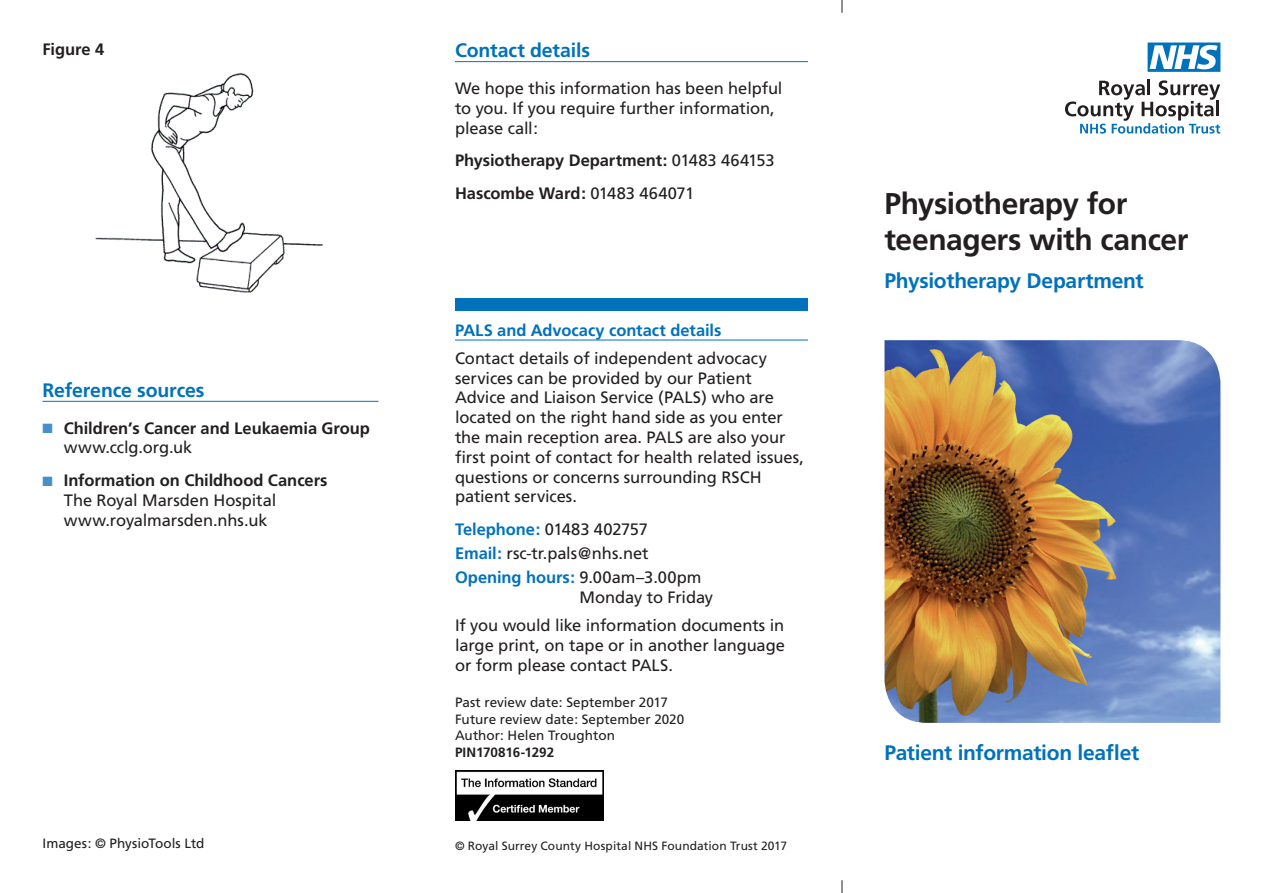
<style>
.page{position:relative;width:1263px;height:893px;background:#fff}
.page>*{position:absolute;margin:0;border:0;box-sizing:border-box;transform-origin:0 0}
.t1{font:700 30px/36px "Frutiger";letter-spacing:-.015em;color:#231f20}
.t2{font:700 21px "Frutiger";letter-spacing:-.015em;color:#0072bc}
.t3{font:700 19.5px "Frutiger";letter-spacing:-.01em;color:#0072bc}
.t4{font:16.5px/19.8px "Frutiger";letter-spacing:-.005em;color:#231f20}
.t5{font:700 16.5px/32.5px "Frutiger";letter-spacing:-.005em;color:#231f20}
.t6{font:700 16.5px "Frutiger";color:#0072bc}
.t7{font:13.5px/16.5px "Frutiger";color:#231f20}
.t8{font:700 13.5px "Frutiger";letter-spacing:-.01em;color:#231f20}
.t9{font:12px "Frutiger";letter-spacing:.005em;color:#231f20}
.s1{color:#478ecb}
.s2{font-weight:400}
.s3{font-weight:700}
.s4{font-weight:700;color:#0072bc}
</style>
<div class="page">
<svg style="left:1147px;top:43px;width:73px;height:29px"></svg>
<svg style="left:1065px;top:80px;width:155px;height:54px"></svg>
<div style="left:455px;top:298px;width:353px;height:12px;background:#0072bc"></div>
<hr style="left:455px;top:340px;width:353px;height:1px;background:#0072bc">
<img style="left:456px;top:770px;width:147px;height:51px">
<svg style="left:842px;top:0;width:1px;height:13px"></svg>
<svg style="left:842px;top:880px;width:1px;height:13px"></svg>
<hr style="left:455px;top:61px;width:353px;height:1px;background:#0072bc">
<hr style="left:43px;top:401px;width:335px;height:1px;background:#0072bc">
<img style="left:95px;top:73px;width:228px;height:220px">
<img style="left:884px;top:340px;width:336px;height:383px">
<p class="t5" style="left:43px;top:33px;width:63px">Figure 4</p>
<p class="t3" style="left:43px;top:379px;width:164px">Reference sources</p>
<p class="t5" style="left:64px;top:418px;width:308px;line-height:19.8px;text-indent:-21px"><span class="s1">■</span> Children’s Cancer and Leukaemia Group <span class="s2">www.cclg.org.uk</span></p>
<p class="t4" style="left:64px;top:470px;width:265px;text-indent:-21px"><span class="s1">■</span> <span class="s3">Information on Childhood Cancers<br></span>The Royal Marsden Hospital www.royalmarsden.nhs.uk</p>
<p class="t7" style="left:43px;top:835px;width:163px">Images: © PhysioTools Ltd</p>
<p class="t3" style="left:455px;top:39px;width:137px">Contact details</p>
<p class="t4" style="left:455px;top:78px;width:329px">We hope this information has been helpful to you. If you require further information, please call:</p>
<p class="t5" style="left:455px;top:144px;width:321px">Physiotherapy Department: <span class="s2">01483 464153<br></span>Hascombe Ward: <span class="s2">01483 464071</span></p>
<p class="t6" style="left:455px;top:320px;width:268px">PALS and Advocacy contact details</p>
<p class="t4" style="left:455px;top:348px;width:350px">Contact details of independent advocacy services can be provided by our Patient Advice and Liaison Service (PALS) who are located on the right hand side as you enter the main reception area. PALS are also your first point of contact for health related issues, questions or concerns surrounding RSCH patient services.</p>
<p class="t4" style="left:455px;top:517px;width:248px;line-height:24px"><span class="s4">Telephone:</span> 01483 402757<br><span class="s4">Email:</span> rsc-tr.pals@nhs.net<br><span class="s4">Opening hours:</span> 9.00am–3.00pm</p>
<p class="t4" style="left:455px;top:583px;width:331px;line-height:28.3px;text-indent:125px">Monday to Friday<br>If you would like information documents in</p>
<p class="t4" style="left:455px;top:635px;width:331px">large print, on tape or in another language or form please contact PALS.</p>
<p class="t7" style="left:455px;top:694px;width:231px">Past review date: September 2017<br>Future review date: September 2020<br>Author: Helen Troughton</p>
<p class="t8" style="left:455px;top:744px;width:101px">PIN170816-1292</p>
<p class="t9" style="left:455px;top:839px;width:333px">© Royal Surrey County Hospital NHS Foundation Trust 2017</p>
<h1 class="t1" style="left:884px;top:186px;width:305px">Physiotherapy for teenagers with cancer</h1>
<p class="t2" style="left:884px;top:268px;width:261px">Physiotherapy Department</p>
<p class="t2" style="left:884px;top:740px;width:256px">Patient information leaflet</p>
</div>
